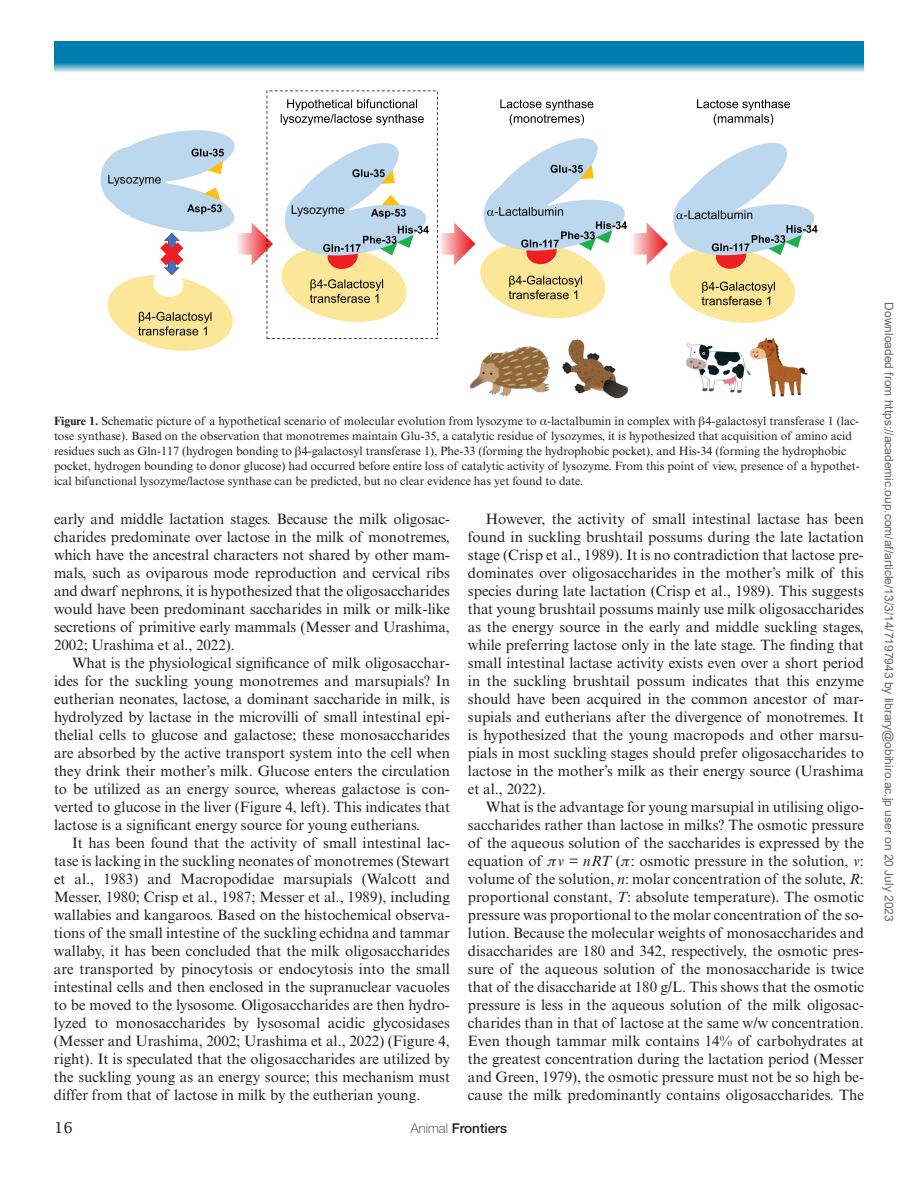
<style>
.page{position:relative;width:918px;height:1188px;background:#fff}
.page>*{position:absolute;margin:0;border:0;box-sizing:border-box;transform-origin:0 0}
.t1{font:15px/18px "Times New Roman MT Std";color:#231f20;text-align:justify}
.t2{font:15px "Lucida Std";color:#231f20}
.t3{font:500 13.5px "Helvetica Neue LT Std";color:#231f20}
.t4{font:12px/15px "Times New Roman MT Std";color:#231f20}
.t5{font:12px "Arial";color:#666}
.s1{font-weight:700}
.s2{font-family:"Gandhari Unicode"}
.s3{font-family:"Gandhari Unicode";font-style:italic}
.s4{font-style:italic}
.s5{font-weight:100}
</style>
<div class="page">
<svg style="left:54px;top:41px;width:810px;height:31px;background:#238eb8"></svg>
<img style="left:100px;top:90px;width:718px;height:309px">
<p class="t4" style="left:54px;top:414px;width:807px"><span class="s1">Figure 1.</span> Schematic picture of a hypothetical scenario of molecular evolution from lysozyme to <span class="s2">α</span>-lactalbumin in complex with <span class="s2">β</span>4-galactosyl transferase 1 (lac&shy;tose synthase). Based on the observation that monotremes maintain Glu-35, a catalytic residue of lysozymes, it is hypothesized that acquisition of amino acid residues such as Gln-117 (hydrogen bonding to <span class="s2">β</span>4-galactosyl transferase 1), Phe-33 (forming the hydrophobic pocket), and His-34 (forming the hydrophobic pocket, hydrogen bounding to donor glucose) had occurred before entire loss of catalytic activity of lysozyme. From this point of view, presence of a hypothet&shy;ical bifunctional lysozyme/lactose synthase can be predicted, but no clear evidence has yet found to date.</p>
<p class="t1" style="left:54px;top:510px;width:398px">early and middle lactation stages. Because the milk oligosac&shy;charides predominate over lactose in the milk of monotremes, which have the ancestral characters not shared by other mam&shy;mals, such as oviparous mode reproduction and cervical ribs and dwarf nephrons, it is hypothesized that the oligosaccharides would have been predominant saccharides in milk or milk-like secretions of primitive early mammals (Messer and Urashima, 2002; Urashima et al., 2022).</p>
<p class="t1" style="left:54px;top:654px;width:398px;text-indent:18px">What is the physiological significance of milk oligosacchar&shy;ides for the suckling young monotremes and marsupials? In eutherian neonates, lactose, a dominant saccharide in milk, is hydrolyzed by lactase in the microvilli of small intestinal epi&shy;thelial cells to glucose and galactose; these monosaccharides are absorbed by the active transport system into the cell when they drink their mother’s milk. Glucose enters the circulation to be utilized as an energy source, whereas galactose is con&shy;verted to glucose in the liver (Figure 4, left). This indicates that lactose is a significant energy source for young eutherians.</p>
<p class="t1" style="left:54px;top:834px;width:398px;text-indent:18px">It has been found that the activity of small intestinal lac&shy;tase is lacking in the suckling neonates of monotremes (Stewart et al., 1983) and Macropodidae marsupials (Walcott and Messer, 1980; Crisp et al., 1987; Messer et al., 1989), including wallabies and kangaroos. Based on the histochemical observa&shy;tions of the small intestine of the suckling echidna and tammar wallaby, it has been concluded that the milk oligosaccharides are transported by pinocytosis or endocytosis into the small intestinal cells and then enclosed in the supranuclear vacuoles to be moved to the lysosome. Oligosaccharides are then hydro&shy;lyzed to monosaccharides by lysosomal acidic glycosidases (Messer and Urashima, 2002; Urashima et al., 2022) (Figure 4, right). It is speculated that the oligosaccharides are utilized by the suckling young as an energy source; this mechanism must differ from that of lactose in milk by the eutherian young.</p>
<p class="t1" style="left:468px;top:510px;width:398px;text-indent:18px">However, the activity of small intestinal lactase has been found in suckling brushtail possums during the late lactation stage (Crisp et al., 1989). It is no contradiction that lactose pre&shy;dominates over oligosaccharides in the mother’s milk of this species during late lactation (Crisp et al., 1989). This suggests that young brushtail possums mainly use milk oligosaccharides as the energy source in the early and middle suckling stages, while preferring lactose only in the late stage. The finding that small intestinal lactase activity exists even over a short period in the suckling brushtail possum indicates that this enzyme should have been acquired in the common ancestor of mar&shy;supials and eutherians after the divergence of monotremes. It is hypothesized that the young macropods and other marsu&shy;pials in most suckling stages should prefer oligosaccharides to lactose in the mother’s milk as their energy source (Urashima et al., 2022).</p>
<p class="t1" style="left:468px;top:798px;width:398px;text-indent:18px">What is the advantage for young marsupial in utilising oligo&shy;saccharides rather than lactose in milks? The osmotic pressure of the aqueous solution of the saccharides is expressed by the equation of <span class="s3">π</span><span class="s4">v</span> = <span class="s4">nRT</span> (<span class="s3">π</span>: osmotic pressure in the solution, <span class="s4">v</span>: volume of the solution, <span class="s4">n</span>: molar concentration of the solute, <span class="s4">R</span>: proportional constant, <span class="s4">T</span>: absolute temperature). The osmotic pressure was proportional to the molar concentration of the so&shy;lution. Because the molecular weights of monosaccharides and disaccharides are 180 and 342, respectively, the osmotic pres&shy;sure of the aqueous solution of the monosaccharide is twice that of the disaccharide at 180 g/L. This shows that the osmotic pressure is less in the aqueous solution of the milk oligosac&shy;charides than in that of lactose at the same w/w concentration.<br>Even though tammar milk contains 14% of carbohydrates at the greatest concentration during the lactation period (Messer and Green, 1979), the osmotic pressure must not be so high be&shy;cause the milk predominantly contains oligosaccharides. The</p>
<p class="t2" style="left:54px;top:1118px;width:20px">16</p>
<p class="t3" style="left:411px;top:1120px;width:98px"><span class="s5">Animal</span> Frontiers</p>
<p class="t5" style="left:893px;top:302px;width:621px;rotate:90deg">Downloaded from https://academic.oup.com/af/article/13/3/14/7197943 by library@obihiro.ac.jp user on 20 July 2023</p>
</div>
